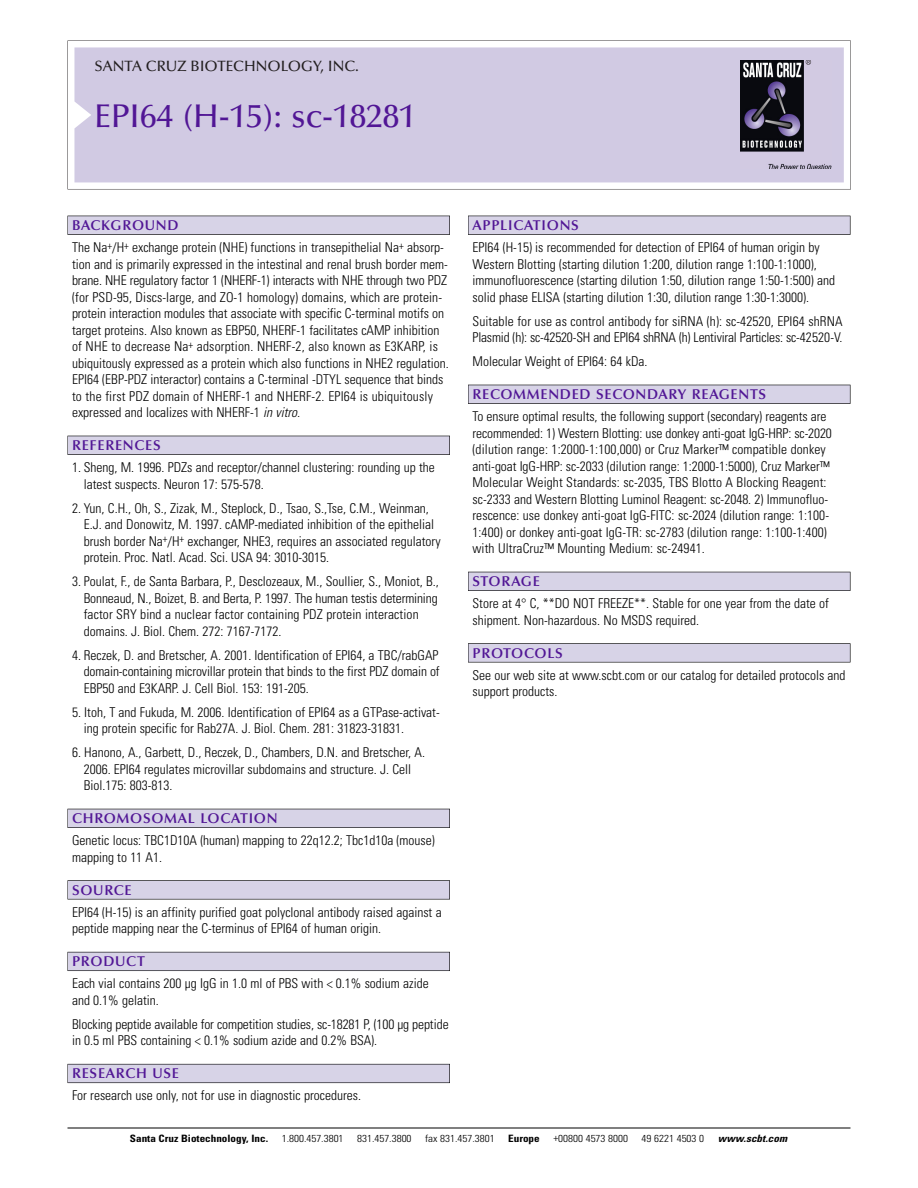
<style>
.page{position:relative;width:918px;height:1188px;background:#fff}
.page>*{position:absolute;margin:0;border:0;box-sizing:border-box;transform-origin:0 0}
.t1{font:500 33px "Optima";color:#511695}
.t2{font:500 15px "Optima";color:#231f20}
.t3{font:600 14.25px "Optima";letter-spacing:.05em;color:#511695}
.t4{font:300 condensed 13.5px/16.5px "Univers";color:#000}
.t5{font:300 condensed 10.2px "Univers";color:#000;scale:1.1 1}
.t6{font:700 condensed 10.2px "Univers";color:#000;scale:1.1 1}
.t7{font:italic 700 condensed 10.2px "Univers";letter-spacing:.005em;color:#000;scale:1.1 1}
.s1{font-style:italic}
</style>
<div class="page">
<svg style="left:68px;top:40px;width:783px;height:149px"></svg>
<div style="left:74px;top:47px;width:770px;height:135px;background:#d1cae3"></div>
<img style="left:741px;top:60px;width:90px;height:108px">
<div style="left:68px;top:216px;width:382px;height:19px;background:#525155"></div>
<div style="left:68px;top:216px;width:381px;height:18px;background:#d7d3e7"></div>
<div style="left:68px;top:436px;width:382px;height:19px;background:#515055"></div>
<div style="left:68px;top:436px;width:381px;height:18px;background:#d7d3e7"></div>
<div style="left:68px;top:809px;width:382px;height:19px;background:#525158"></div>
<div style="left:68px;top:809px;width:381px;height:18px;background:#d7d3e7"></div>
<div style="left:68px;top:880px;width:382px;height:19px;background:#575759"></div>
<div style="left:68px;top:881px;width:381px;height:18px;background:#d7d3e7"></div>
<div style="left:68px;top:952px;width:382px;height:19px;background:#5b5a62"></div>
<div style="left:68px;top:952px;width:381px;height:18px;background:#d7d3e7"></div>
<div style="left:68px;top:1064px;width:382px;height:19px;background:#66646e"></div>
<div style="left:68px;top:1064px;width:381px;height:18px;background:#d7d3e7"></div>
<div style="left:468px;top:216px;width:382px;height:19px;background:#525155"></div>
<div style="left:468px;top:216px;width:382px;height:18px;background:#d7d3e7"></div>
<div style="left:468px;top:385px;width:382px;height:19px;background:#515055"></div>
<div style="left:468px;top:385px;width:382px;height:18px;background:#d7d3e7"></div>
<div style="left:468px;top:572px;width:382px;height:19px;background:#525158"></div>
<div style="left:468px;top:572px;width:382px;height:18px;background:#d7d3e7"></div>
<div style="left:468px;top:643px;width:382px;height:19px;background:#575759"></div>
<div style="left:468px;top:644px;width:382px;height:18px;background:#d7d3e7"></div>
<hr style="left:68px;top:1128px;width:782px;height:1px;background:#000">
<p class="t2" style="left:94px;top:61px;width:266px">SANTA CRUZ BIOTECHNOLOGY, INC.</p>
<h1 class="t1" style="left:94px;top:103px;width:323px">EPI64 (H-15): sc-18281</h1>
<p class="t3" style="left:72px;top:219px;width:108px">BACKGROUND</p>
<p class="t4" style="left:72px;top:240px;width:378px">The Na<sup>+</sup>/H<sup>+</sup> exchange protein (NHE) functions in transepithelial Na<sup>+</sup> absorp&shy;tion and is primarily expressed in the intestinal and renal brush border mem&shy;brane. NHE regulatory factor 1 (NHERF-1) interacts with NHE through two PDZ (for PSD-95, Discs-large, and ZO-1 homology) domains, which are protein&shy;protein interaction modules that associate with specific C-terminal motifs on target proteins. Also known as EBP50, NHERF-1 facilitates cAMP inhibition of NHE to decrease Na<sup>+</sup> adsorption. NHERF-2, also known as E3KARP, is ubiquitously expressed as a protein which also functions in NHE2 regulation.<br>EPI64 (EBP-PDZ interactor) contains a C-terminal -DTYL sequence that binds to the first PDZ domain of NHERF-1 and NHERF-2. EPI64 is ubiquitously expressed and localizes with NHERF-1 <span class="s1">in vitro.</span></p>
<p class="t3" style="left:72px;top:440px;width:90px">REFERENCES</p>
<p class="t4" style="left:84px;top:460px;width:353px;text-indent:-12px">1. Sheng, M. 1996. PDZs and receptor/channel clustering: rounding up the latest suspects. Neuron 17: 575-578.</p>
<p class="t4" style="left:84px;top:501px;width:358px;text-indent:-12px">2. Yun, C.H., Oh, S., Zizak, M., Steplock, D., Tsao, S.,Tse, C.M., Weinman, E.J. and Donowitz, M. 1997. cAMP-mediated inhibition of the epithelial brush border Na<sup>+</sup>/H<sup>+</sup> exchanger, NHE3, requires an associated regulatory protein. Proc. Natl. Acad. Sci. USA 94: 3010-3015.</p>
<p class="t4" style="left:84px;top:574px;width:357px;text-indent:-12px">3. Poulat, F., de Santa Barbara, P., Desclozeaux, M., Soullier, S., Moniot, B., Bonneaud, N., Boizet, B. and Berta, P. 1997. The human testis determining factor SRY bind a nuclear factor containing PDZ protein interaction domains. J. Biol. Chem. 272: 7167-7172.</p>
<p class="t4" style="left:84px;top:648px;width:358px;text-align:justify;text-indent:-12px">4. Reczek, D. and Bretscher, A. 2001. Identification of EPI64, a TBC/rabGAP domain-containing microvillar protein that binds to the first PDZ domain of EBP50 and E3KARP. J. Cell Biol. 153: 191-205.</p>
<p class="t4" style="left:84px;top:705px;width:358px;text-indent:-12px">5. Itoh, T and Fukuda, M. 2006. Identification of EPI64 as a GTPase-activat&shy;ing protein specific for Rab27A. J. Biol. Chem. 281: 31823-31831.</p>
<p class="t4" style="left:84px;top:745px;width:343px;text-indent:-12px">6. Hanono, A., Garbett, D., Reczek, D., Chambers, D.N. and Bretscher, A.<br>2006. EPI64 regulates microvillar subdomains and structure. J. Cell<br>Biol.175: 803-813.</p>
<p class="t3" style="left:72px;top:813px;width:207px">CHROMOSOMAL LOCATION</p>
<p class="t4" style="left:72px;top:833px;width:364px">Genetic locus: TBC1D10A (human) mapping to 22q12.2; Tbc1d10a (mouse) mapping to 11 A1.</p>
<p class="t3" style="left:72px;top:884px;width:61px">SOURCE</p>
<p class="t4" style="left:72px;top:905px;width:371px">EPI64 (H-15) is an affinity purified goat polyclonal antibody raised against a peptide mapping near the C-terminus of EPI64 of human origin.</p>
<p class="t3" style="left:72px;top:956px;width:74px">PRODUCT</p>
<p class="t4" style="left:72px;top:976px;width:358px">Each vial contains 200 µg IgG in 1.0 ml of PBS with &lt; 0.1% sodium azide and 0.1% gelatin.</p>
<p class="t4" style="left:72px;top:1017px;width:378px">Blocking peptide available for competition studies, sc-18281 P, (100 µg peptide in 0.5 ml PBS containing &lt; 0.1% sodium azide and 0.2% BSA).</p>
<p class="t3" style="left:72px;top:1068px;width:109px">RESEARCH USE</p>
<p class="t4" style="left:72px;top:1088px;width:290px">For research use only, not for use in diagnostic procedures.</p>
<p class="t3" style="left:473px;top:219px;width:108px">APPLICATIONS</p>
<p class="t4" style="left:473px;top:240px;width:364px">EPI64 (H-15) is recommended for detection of EPI64 of human origin by Western Blotting (starting dilution 1:200, dilution range 1:100-1:1000), immunofluorescence (starting dilution 1:50, dilution range 1:50-1:500) and solid phase ELISA (starting dilution 1:30, dilution range 1:30-1:3000).</p>
<p class="t4" style="left:473px;top:314px;width:372px">Suitable for use as control antibody for siRNA (h): sc-42520, EPI64 shRNA<br>Plasmid (h): sc-42520-SH and EPI64 shRNA (h) Lentiviral Particles: sc-42520-V.</p>
<p class="t4" style="left:473px;top:354px;width:177px">Molecular Weight of EPI64: 64 kDa.</p>
<p class="t3" style="left:473px;top:389px;width:295px">RECOMMENDED SECONDARY REAGENTS</p>
<p class="t4" style="left:473px;top:409px;width:361px">To ensure optimal results, the following support (secondary) reagents are recommended: 1) Western Blotting: use donkey anti-goat IgG-HRP: sc-2020 (dilution range: 1:2000-1:100,000) or Cruz Marker™ compatible donkey anti-goat IgG-HRP: sc-2033 (dilution range: 1:2000-1:5000), Cruz Marker™ Molecular Weight Standards: sc-2035, TBS Blotto A Blocking Reagent: sc-2333 and Western Blotting Luminol Reagent: sc-2048. 2) Immunofluo&shy;rescence: use donkey anti-goat IgG-FITC: sc-2024 (dilution range: 1:100- 1:400) or donkey anti-goat IgG-TR: sc-2783 (dilution range: 1:100-1:400) with UltraCruz™ Mounting Medium: sc-24941.</p>
<p class="t3" style="left:473px;top:576px;width:69px">STORAGE</p>
<p class="t4" style="left:473px;top:596px;width:358px">Store at 4° C, **DO NOT FREEZE**. Stable for one year from the date of shipment. Non-hazardous. No MSDS required.</p>
<p class="t3" style="left:473px;top:647px;width:92px">PROTOCOLS</p>
<p class="t4" style="left:473px;top:668px;width:375px">See our web site at www.scbt.com or our catalog for detailed protocols and support products.</p>
<p class="t6" style="left:130px;top:1135px;width:127px">Santa Cruz Biotechnology, Inc.</p>
<p class="t5" style="left:282px;top:1135px;width:58px">1.800.457.3801</p>
<p class="t5" style="left:357px;top:1135px;width:51px">831.457.3800</p>
<p class="t5" style="left:425px;top:1135px;width:65px">fax 831.457.3801</p>
<p class="t6" style="left:508px;top:1135px;width:30px">Europe</p>
<p class="t5" style="left:553px;top:1135px;width:69px">+00800 4573 8000</p>
<p class="t5" style="left:642px;top:1135px;width:58px">49 6221 4503 0</p>
<p class="t7" style="left:718px;top:1135px;width:64px">www.scbt.com</p>
</div>
